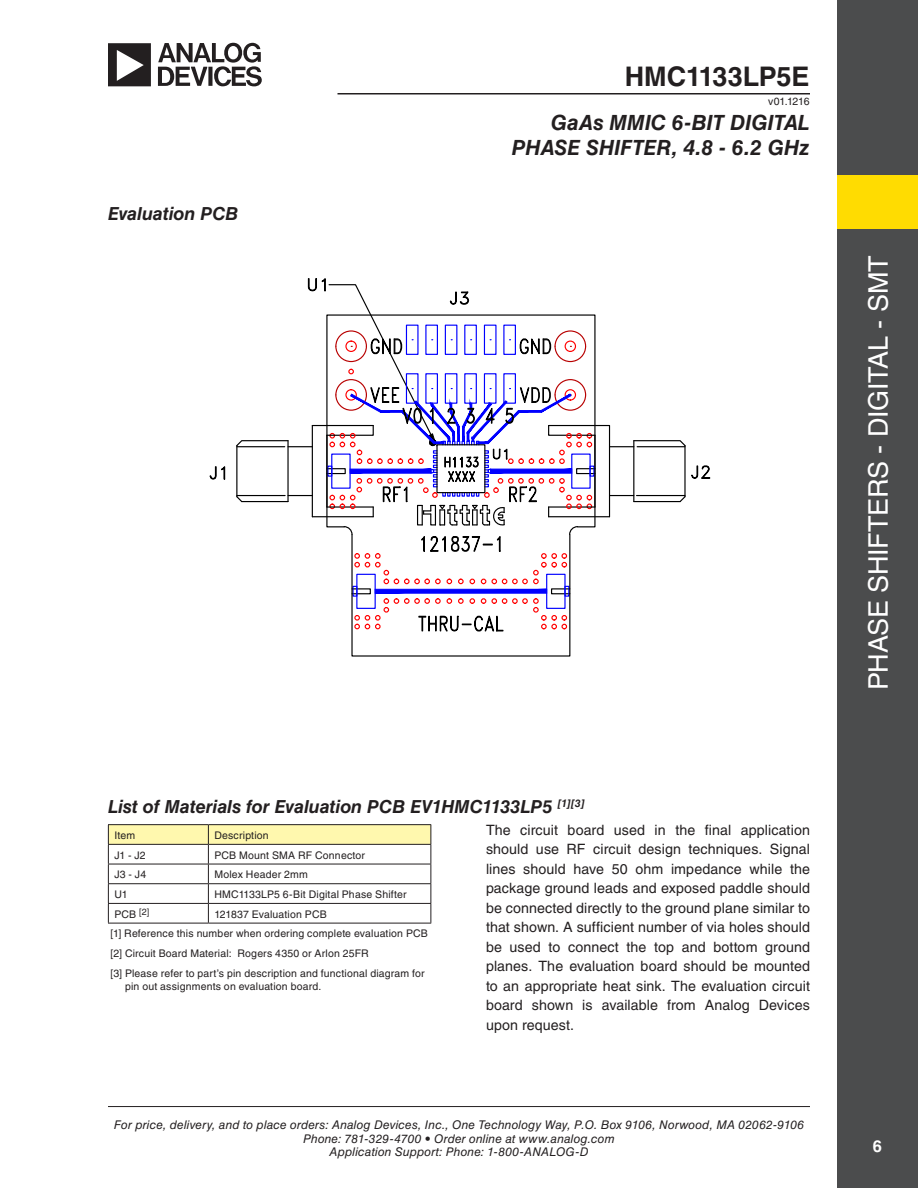
<style>
.page{position:relative;width:918px;height:1188px;background:#fff}
.page>*{position:absolute;margin:0;border:0;box-sizing:border-box;transform-origin:0 0}
.t1{font:27px "Helvetica LT Std";letter-spacing:-.01em;color:#fff}
.t2{font:700 27px "Helvetica LT Std";letter-spacing:-.005em;color:#231f20}
.t3{font:italic 700 21px/25.2px "Helvetica LT Std";letter-spacing:.005em;color:#231f20;text-align:right}
.t4{font:italic 700 18px "Helvetica LT Std";letter-spacing:-.005em;color:#231f20}
.t5{font:700 16.5px "Helvetica LT Std";color:#fff}
.t6{font:14.25px/19.5px "Helvetica LT Std";letter-spacing:.005em;color:#231f20;text-align:justify}
.t7{font:italic 12px/13.5px "Helvetica LT Std";letter-spacing:.01em;color:#231f20;text-align:center}
.t8{font:10.5px/13.5px "Helvetica LT Std";letter-spacing:.015em;color:#231f20}
</style>
<div class="page">
<hr style="left:108px;top:1106px;width:702px;height:1px;background:#231f20">
<hr style="left:338px;top:93px;width:472px;height:1px;background:#231f20">
<div style="left:837px;top:0;width:81px;height:1188px;background:#4b4c4d"></div>
<div style="left:837px;top:175px;width:81px;height:54px;background:#ffdc01"></div>
<svg style="left:108px;top:43px;width:154px;height:43px"></svg>
<hr style="left:108px;top:824px;width:100px;height:1px;background:#231f20">
<hr style="left:208px;top:824px;width:223px;height:1px;background:#231f20">
<svg style="left:108px;top:825px;width:323px;height:98px"></svg>
<hr style="left:108px;top:923px;width:100px;height:1px;background:#231f20">
<hr style="left:208px;top:923px;width:223px;height:1px;background:#231f20">
<hr style="left:549px;top:516px;width:61px;height:1px;background:#000">
<hr style="left:549px;top:425px;width:61px;height:1px;background:#000">
<hr style="left:684px;top:446px;width:2px;height:51px;background:#000">
<hr style="left:633px;top:441px;width:1px;height:61px;background:#000">
<hr style="left:609px;top:426px;width:1px;height:91px;background:#000">
<svg style="left:610px;top:440px;width:76px;height:7px"></svg>
<svg style="left:610px;top:495px;width:23px;height:1px"></svg>
<svg style="left:678px;top:495px;width:8px;height:8px"></svg>
<hr style="left:637px;top:495px;width:48px;height:1px;background:#000">
<hr style="left:634px;top:501px;width:46px;height:1px;background:#000">
<svg style="left:209px;top:466px;width:17px;height:14px"></svg>
<svg style="left:236px;top:278px;width:360px;height:354px"></svg>
<svg style="left:691px;top:465px;width:19px;height:14px"></svg>
<p class="t4" style="left:108px;top:203px;width:132px">Evaluation PCB</p>
<h1 class="t2" style="left:625px;top:60px;width:186px">HMC1133LP5E</h1>
<p class="t8" style="left:768px;top:94px;width:43px">v01.1216</p>
<h2 class="t3" style="left:512px;top:109px;width:299px">GaAs MMIC 6-BIT DIGITAL<br>PHASE SHIFTER, 4.8 - 6.2 GHz</h2>
<p class="t4" style="left:108px;top:795px;width:478px">List of Materials for Evaluation PCB EV1HMC1133LP5 <sup>[1][3]</sup></p>
<p class="t8" style="left:114px;top:828px;width:22px">Item</p>
<p class="t8" style="left:214px;top:828px;width:56px">Description</p>
<p class="t8" style="left:114px;top:848px;width:33px">J1 - J2</p>
<p class="t8" style="left:214px;top:848px;width:152px">PCB Mount SMA RF Connector</p>
<p class="t8" style="left:114px;top:868px;width:33px">J3 - J4</p>
<p class="t8" style="left:214px;top:868px;width:95px">Molex Header 2mm</p>
<p class="t8" style="left:114px;top:888px;width:15px">U1</p>
<p class="t8" style="left:214px;top:888px;width:194px">HMC1133LP5 6-Bit Digital Phase Shifter</p>
<p class="t8" style="left:114px;top:907px;width:36px">PCB <sup>[2]</sup></p>
<p class="t8" style="left:214px;top:907px;width:114px">121837 Evaluation PCB</p>
<p class="t8" style="left:111px;top:927px;width:319px">[1] Reference this number when ordering complete evaluation PCB</p>
<p class="t8" style="left:111px;top:947px;width:260px">[2] Circuit Board Material: Rogers 4350 or Arlon 25FR</p>
<p class="t8" style="left:125px;top:966px;width:301px;text-indent:-15px">[3] Please refer to part’s pin description and functional diagram for pin out assignments on evaluation board.</p>
<p class="t6" style="left:486px;top:820px;width:326px">The circuit board used in the final application should use RF circuit design techniques. Signal lines should have 50 ohm impedance while the package ground leads and exposed paddle should be connected directly to the ground plane similar to that shown. A sufficient number of via holes should be used to connect the top and bottom ground planes. The evaluation board should be mounted to an appropriate heat sink. The evaluation circuit board shown is available from Analog Devices upon request.</p>
<p class="t7" style="left:114px;top:1118px;width:692px">For price, delivery, and to place orders: Analog Devices, Inc., One Technology Way, P.O. Box 9106, Norwood, MA 02062-9106<br>Phone: 781-329-4700 • Order online at www.analog.com<br>Application Support: Phone: 1-800-ANALOG-D</p>
<h1 class="t1" style="left:863px;top:690px;width:436px;rotate:-90deg">PHASE SHIFTERS - DIGITAL - SMT</h1>
<p class="t5" style="left:873px;top:1136px;width:11px">6</p>
</div>
